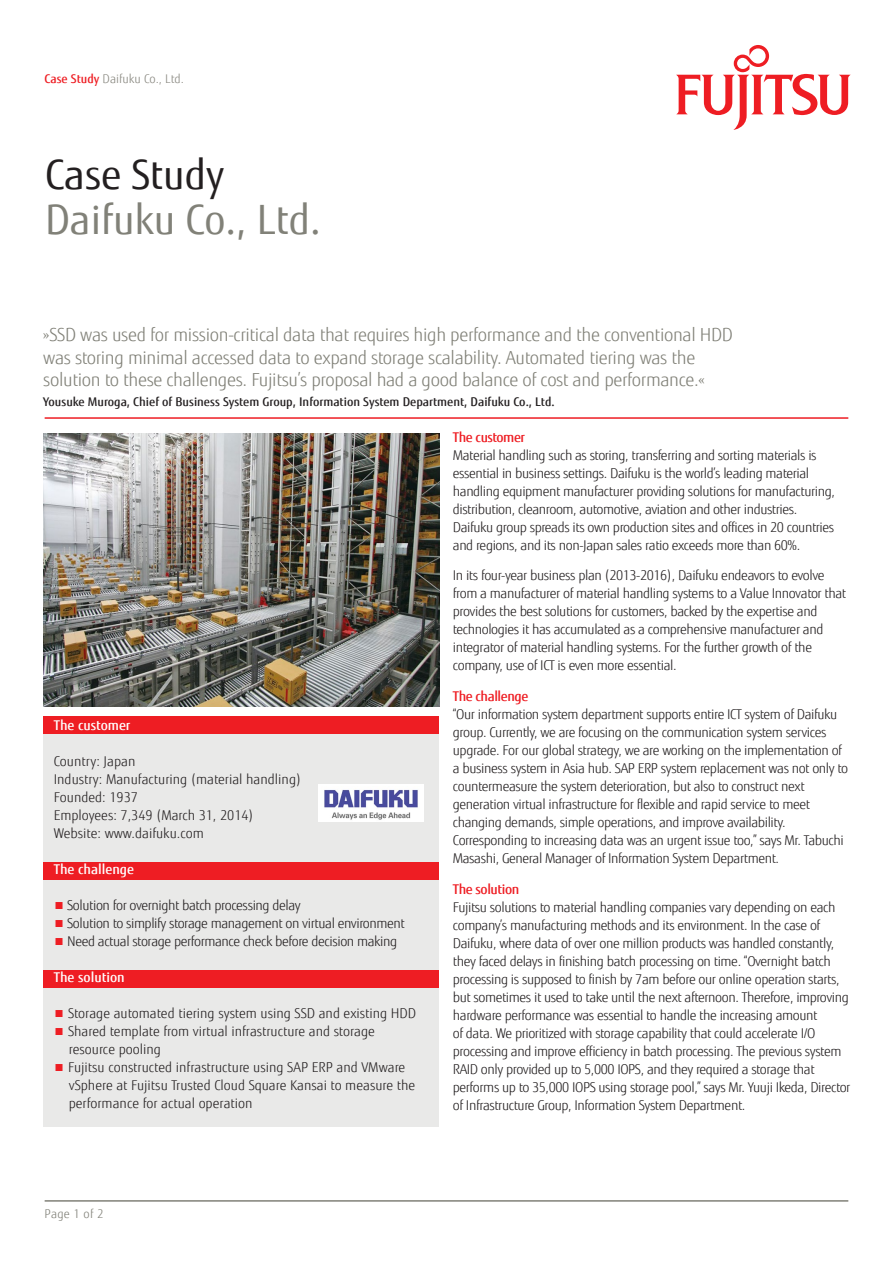
<style>
.page{position:relative;width:893px;height:1263px;background:#fff}
.page>*{position:absolute;margin:0;border:0;box-sizing:border-box;transform-origin:0 0}
.t1{font:40.5px "Fujitsu Sans";color:#818178}
.t2{font:40.5px "Fujitsu Sans";color:#231f20}
.copy{font:300 18px/22.5px "Fujitsu Sans";letter-spacing:-.02em;color:#818178}
.copy-2{font:300 13.5px/18px "Fujitsu Sans";letter-spacing:-.03em;color:#231f20}
.copy-3{font:300 13.5px/18px "Fujitsu Sans";color:#231f20}
.copy-4{font:500 13.5px "Fujitsu Sans";color:#fff}
.copy-5{font:500 13.5px "Fujitsu Sans";letter-spacing:-.03em;color:#ee1d23}
.copy-6{font:500 12px "Fujitsu Sans";color:#231f20}
.copy-7{font:300 12px "Fujitsu Sans";color:#87867e}
.copy-8{font:300 12px "Fujitsu Sans";letter-spacing:.02em;color:#818178}
.s1{font-weight:500;color:#ee1d23}
.s2{color:#ee1d23}
</style>
<div class="page">
<svg style="left:676px;top:45px;width:175px;height:85px"></svg>
<hr style="left:45px;top:417px;width:803px;height:2px;background:#ee1d23">
<hr style="left:45px;top:1200px;width:803px;height:2px;background:#818178">
<img style="left:43px;top:433px;width:396px;height:273px">
<div style="left:43px;top:716px;width:395px;height:411px;background:#e9e9e8"></div>
<div style="left:43px;top:716px;width:396px;height:18px;background:#ee1d23"></div>
<div style="left:43px;top:862px;width:395px;height:17px;background:#ee1d23"></div>
<div style="left:43px;top:970px;width:395px;height:17px;background:#ee1d23"></div>
<div style="left:318px;top:784px;width:106px;height:37px;background:#fff"></div>
<img style="left:324px;top:789px;width:94px;height:31px">
<p class="copy-7" style="left:45px;top:71px;width:141px"><span class="s1">Case Study</span> Daifuku Co., Ltd.</p>
<p class="t2" style="left:45px;top:149px;width:181px">Case Study</p>
<p class="t1" style="left:45px;top:194px;width:277px">Daifuku Co., Ltd.</p>
<p class="copy" style="left:43px;top:324px;width:691px">»SSD was used for mission-critical data that requires high performance and the conventional HDD was storing minimal accessed data to expand storage scalability. Automated tiering was the solution to these challenges. Fujitsu’s proposal had a good balance of cost and performance.«</p>
<p class="copy-6" style="left:43px;top:394px;width:513px">Yousuke Muroga, Chief of Business System Group, Information System Department, Daifuku Co., Ltd.</p>
<p class="copy-4" style="left:54px;top:717px;width:78px">The customer</p>
<p class="copy-3" style="left:54px;top:753px;width:83px">Country: Japan</p>
<p class="copy-3" style="left:54px;top:771px;width:249px">Industry: Manufacturing (material handling)</p>
<p class="copy-3" style="left:54px;top:789px;width:86px">Founded: 1937</p>
<p class="copy-3" style="left:54px;top:807px;width:201px">Employees: 7,349 (March 31, 2014)</p>
<p class="copy-3" style="left:54px;top:825px;width:152px">Website: www.daifuku.com</p>
<p class="copy-4" style="left:54px;top:861px;width:82px">The challenge</p>
<p class="copy-2" style="left:54px;top:897px;width:248px"><span class="s2">■</span> Solution for overnight batch processing delay</p>
<p class="copy-2" style="left:54px;top:915px;width:353px"><span class="s2">■</span> Solution to simplify storage management on virtual environment</p>
<p class="copy-2" style="left:54px;top:933px;width:345px"><span class="s2">■</span> Need actual storage performance check before decision making</p>
<p class="copy-4" style="left:54px;top:969px;width:72px">The solution</p>
<p class="copy-3" style="left:54px;top:1005px;width:364px"><span class="s2">■</span> Storage automated tiering system using SSD and existing HDD</p>
<p class="copy-3" style="left:69px;top:1023px;width:308px;text-indent:-15px"><span class="s2">■</span> Shared template from virtual infrastructure and storage resource pooling</p>
<p class="copy-3" style="left:69px;top:1059px;width:348px;text-indent:-15px"><span class="s2">■</span> Fujitsu constructed infrastructure using SAP ERP and VMware vSphere at Fujitsu Trusted Cloud Square Kansai to measure the performance for actual operation</p>
<p class="copy-5" style="left:453px;top:428px;width:74px">The customer</p>
<p class="copy-2" style="left:453px;top:446px;width:384px">Material handling such as storing, transferring and sorting materials is essential in business settings. Daifuku is the world’s leading material handling equipment manufacturer providing solutions for manufacturing, distribution, cleanroom, automotive, aviation and other industries.<br>Daifuku group spreads its own production sites and offices in 20 countries and regions, and its non-Japan sales ratio exceeds more than 60%.</p>
<p class="copy-2" style="left:453px;top:567px;width:395px">In its four-year business plan (2013-2016), Daifuku endeavors to evolve from a manufacturer of material handling systems to a Value Innovator that provides the best solutions for customers, backed by the expertise and technologies it has accumulated as a comprehensive manufacturer and integrator of material handling systems. For the further growth of the company, use of ICT is even more essential.</p>
<p class="copy-2" style="left:453px;top:687px;width:397px"><span class="s1">The challenge<br></span>“Our information system department supports entire ICT system of Daifuku group. Currently, we are focusing on the communication system services upgrade. For our global strategy, we are working on the implementation of a business system in Asia hub. SAP ERP system replacement was not only to countermeasure the system deterioration, but also to construct next generation virtual infrastructure for flexible and rapid service to meet changing demands, simple operations, and improve availability.<br>Corresponding to increasing data was an urgent issue too,” says Mr. Tabuchi Masashi, General Manager of Information System Department.</p>
<p class="copy-2" style="left:453px;top:880px;width:399px"><span class="s1">The solution<br></span>Fujitsu solutions to material handling companies vary depending on each company’s manufacturing methods and its environment. In the case of Daifuku, where data of over one million products was handled constantly, they faced delays in finishing batch processing on time. “Overnight batch processing is supposed to finish by 7am before our online operation starts, but sometimes it used to take until the next afternoon. Therefore, improving hardware performance was essential to handle the increasing amount<br>of data. We prioritized with storage capability that could accelerate I/O processing and improve efficiency in batch processing. The previous system RAID only provided up to 5,000 IOPS, and they required a storage that performs up to 35,000 IOPS using storage pool,” says Mr. Yuuji Ikeda, Director of Infrastructure Group, Information System Department.</p>
<p class="copy-8" style="left:45px;top:1207px;width:60px">Page 1 of 2</p>
</div>
